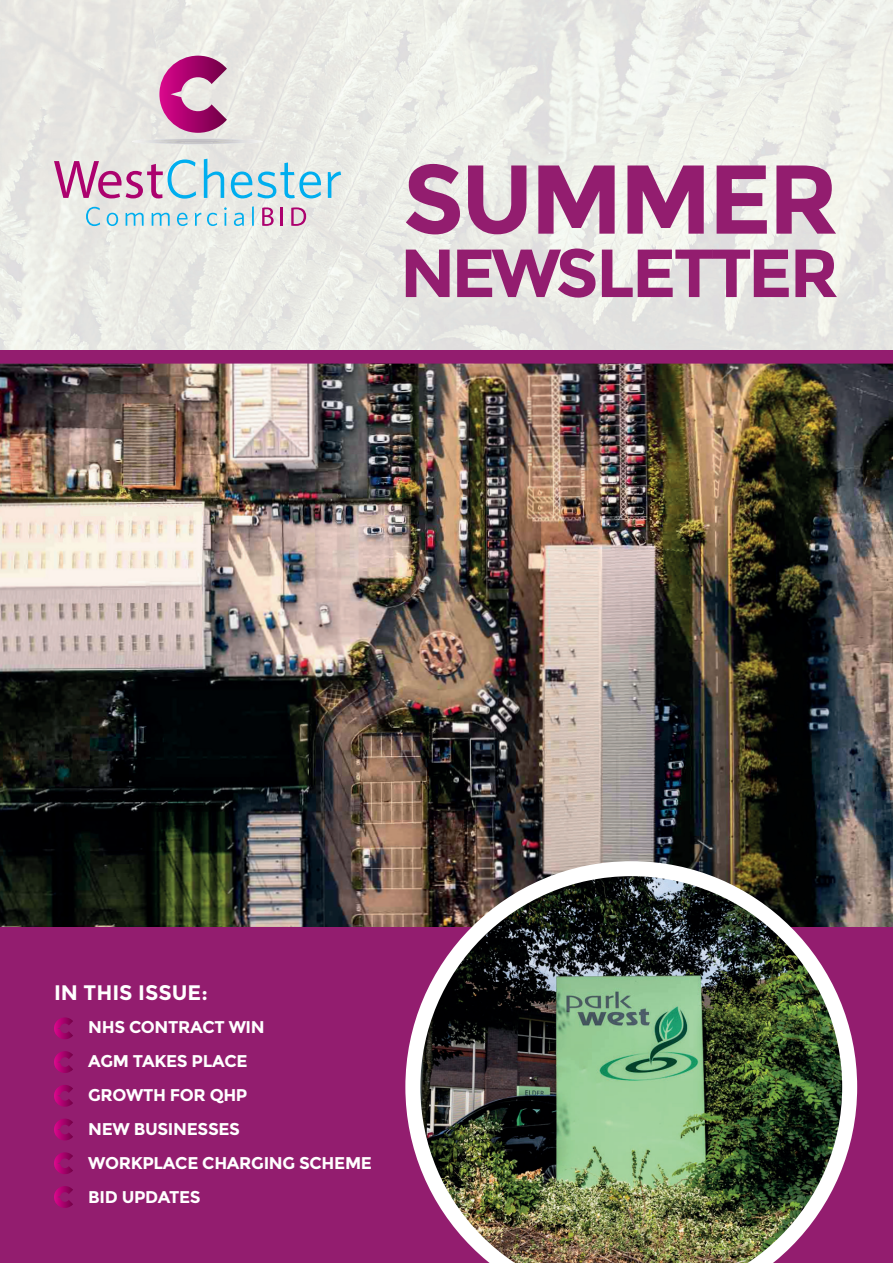
<style>
.page{position:relative;width:893px;height:1263px;background:#fff}
.page>*{position:absolute;margin:0;border:0;box-sizing:border-box;transform-origin:0 0}
.t1{font:700 97.5px "Montserrat";letter-spacing:-.04em;color:#931d6f}
.t2{font:700 67.95px "Montserrat";letter-spacing:-.06em;color:#931d6f}
.t3{font:700 21px "Montserrat";color:#fff}
.t4{font:700 16.95px/34px "Montserrat";letter-spacing:-.02em;color:#fff}
</style>
<div class="page">
<img style="left:0;top:0;width:893px;height:350px">
<div style="left:0;top:350px;width:893px;height:625px;background:#931d6f"></div>
<img style="left:0;top:364px;width:893px;height:563px">
<div style="left:0;top:927px;width:893px;height:336px;background:#931d6f"></div>
<img style="left:405px;top:861px;width:452px;height:402px">
<svg style="left:86px;top:207px;width:14px;height:19px"></svg>
<svg style="left:107px;top:213px;width:11px;height:13px"></svg>
<svg style="left:126px;top:213px;width:18px;height:13px"></svg>
<svg style="left:152px;top:213px;width:18px;height:13px"></svg>
<svg style="left:177px;top:213px;width:11px;height:13px"></svg>
<svg style="left:195px;top:213px;width:22px;height:13px"></svg>
<svg style="left:224px;top:207px;width:3px;height:19px"></svg>
<svg style="left:234px;top:213px;width:10px;height:13px"></svg>
<hr style="left:252px;top:206px;width:2px;height:20px;background:#00aeef">
<svg style="left:262px;top:207px;width:12px;height:19px"></svg>
<svg style="left:281px;top:208px;width:2px;height:18px"></svg>
<svg style="left:291px;top:207px;width:15px;height:19px"></svg>
<svg style="left:54px;top:159px;width:142px;height:40px;background:#cfafc8"></svg>
<svg style="left:204px;top:159px;width:20px;height:39px"></svg>
<svg style="left:231px;top:162px;width:90px;height:36px;background:#abd9e6"></svg>
<svg style="left:328px;top:172px;width:13px;height:26px"></svg>
<svg style="left:132px;top:56px;width:131px;height:89px;background:#d7adc4"></svg>
<svg style="left:54px;top:1017px;width:19px;height:22px"></svg>
<svg style="left:54px;top:1118px;width:19px;height:22px"></svg>
<svg style="left:54px;top:1051px;width:19px;height:22px"></svg>
<svg style="left:54px;top:1152px;width:19px;height:22px"></svg>
<svg style="left:54px;top:1085px;width:19px;height:22px"></svg>
<svg style="left:54px;top:1186px;width:19px;height:22px"></svg>
<h1 class="t1" style="left:402px;top:141px;width:438px">SUMMER</h1>
<h2 class="t2" style="left:400px;top:233px;width:440px">NEWSLETTER</h2>
<p class="t3" style="left:54px;top:980px;width:155px">IN THIS ISSUE:</p>
<p class="t4" style="left:88px;top:1010px;width:285px">NHS CONTRACT WIN<br>AGM TAKES PLACE<br>GROWTH FOR QHP<br>NEW BUSINESSES<br>WORKPLACE CHARGING SCHEME<br>BID UPDATES</p>
</div>
